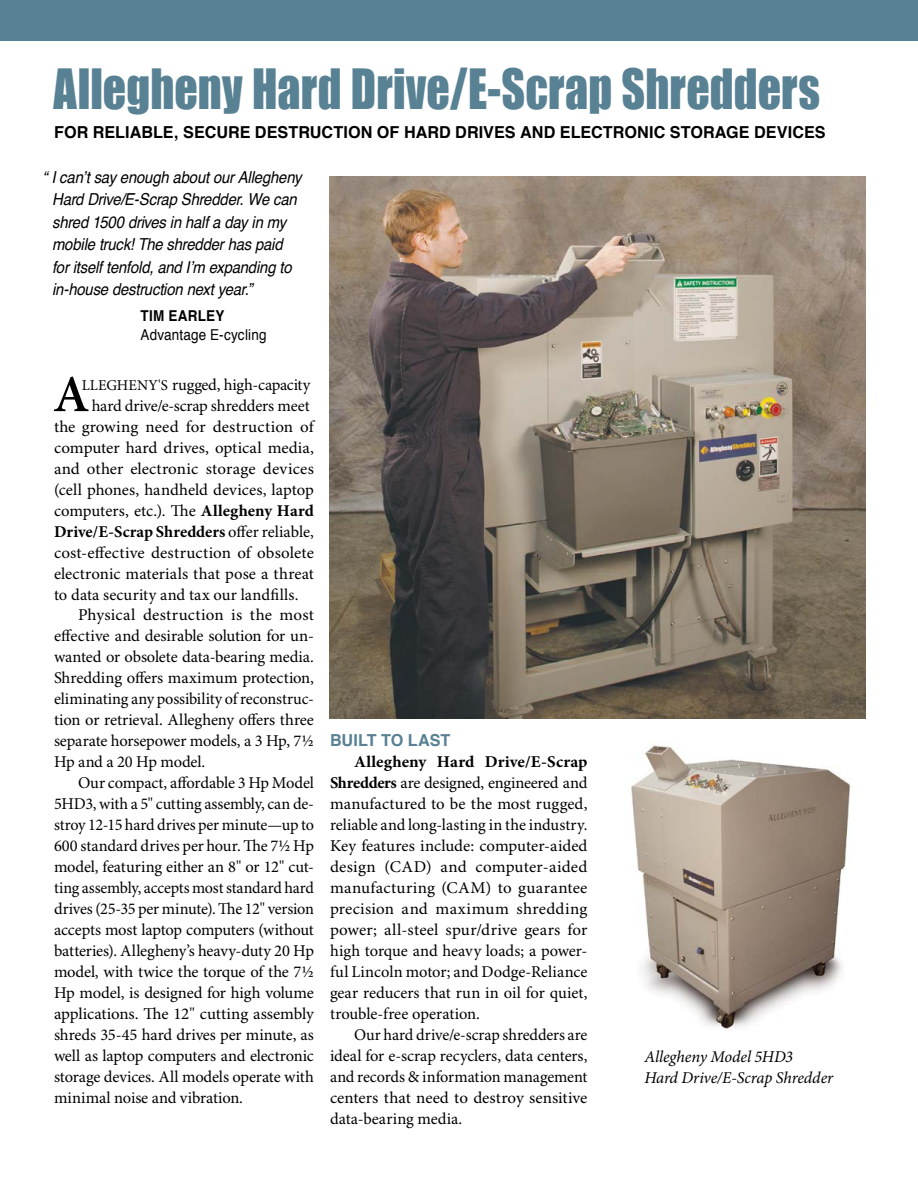
<style>
.page{position:relative;width:918px;height:1188px;background:#fff}
.page>*{position:absolute;margin:0;border:0;box-sizing:border-box;transform-origin:0 0}
.t1{font:600 52.05px "Minion Pro";color:#000}
.t2{font:51px "Impact";color:#588193;scale:.9 1}
.t3{font:16.5px/21px "Minion Pro";letter-spacing:-.005em;color:#000;text-align:justify}
.t4{font:italic 16.5px/22.5px "Helvetica";letter-spacing:-.01em;color:#000;scale:.9 1}
.t5{font:700 16.5px "Helvetica";letter-spacing:.005em;color:#000}
.t6{font:italic 16.5px/21px "Minion Pro";letter-spacing:-.005em;color:#000}
.t7{font:700 16.5px "Minion Pro";color:#000}
.t8{font:700 16.5px "Helvetica";color:#588193}
.t9{font:15px "Helvetica";letter-spacing:.015em;color:#000;scale:.9 1}
.t10{font:700 15px "Helvetica";letter-spacing:.025em;color:#000;scale:.9 1}
.s1{font-size:15px}
.s2{font-weight:700}
.s3{font-weight:400}
</style>
<div class="page">
<img style="left:330px;top:176px;width:535px;height:542px">
<div style="left:0;top:0;width:918px;height:41px;background:#588193"></div>
<img style="left:631px;top:745px;width:221px;height:284px">
<h2 class="t2" style="left:54px;top:58px;width:853px">Allegheny Hard Drive/E-Scrap Shredders</h2>
<p class="t5" style="left:54px;top:119px;width:773px">FOR RELIABLE, SECURE DESTRUCTION OF HARD DRIVES AND ELECTRONIC STORAGE DEVICES</p>
<p class="t4" style="left:52px;top:166px;width:279px;text-indent:-10px">“ I can’t say enough about our Allegheny Hard Drive/E-Scrap Shredder. We can shred 1500 drives in half a day in my mobile truck! The shredder has paid for itself tenfold, and I’m expanding to in-house destruction next year.”</p>
<p class="t10" style="left:141px;top:303px;width:95px">TIM EARLEY</p>
<p class="t9" style="left:141px;top:323px;width:142px">Advantage E-cycling</p>
<h1 class="t1" style="left:53px;top:363px;width:38px">A</h1>
<p class="t3" style="left:82px;top:375px;width:230px"><span class="s1">LLEGHENY'S</span> rugged, high-capacity</p>
<p class="t3" style="left:92px;top:396px;width:220px">hard drive/e-scrap shredders meet</p>
<p class="t3" style="left:54px;top:417px;width:261px">the growing need for destruction of</p>
<p class="t3" style="left:54px;top:438px;width:262px">computer hard drives, optical media,</p>
<p class="t3" style="left:54px;top:459px;width:261px">and other electronic storage devices</p>
<p class="t3" style="left:54px;top:480px;width:262px">(cell phones, handheld devices, laptop</p>
<p class="t3" style="left:54px;top:501px;width:262px">computers, etc.). The <span class="s2">Allegheny Hard</span></p>
<p class="t7" style="left:54px;top:520px;width:261px">Drive/E-Scrap Shredders <span class="s3">offer reliable,</span></p>
<p class="t3" style="left:54px;top:543px;width:261px">cost-effective destruction of obsolete</p>
<p class="t3" style="left:54px;top:564px;width:262px">electronic materials that pose a threat</p>
<p class="t3" style="left:54px;top:585px;width:246px">to data security and tax our landfills.</p>
<p class="t3" style="left:54px;top:605px;width:262px;text-indent:24px">Physical destruction is the most effective and desirable solution for un&shy;wanted or obsolete data-bearing media.<br>Shredding offers maximum protection, eliminating any possibility of reconstruc&shy;tion or retrieval. Allegheny offers three separate horsepower models, a 3 Hp, 71/2<br>Hp and a 20 Hp model.</p>
<p class="t3" style="left:54px;top:773px;width:262px;text-align:left;text-indent:24px">Our compact, affordable 3 Hp Model 5HD3, with a 5" cutting assembly, can de&shy;stroy 12-15 hard drives per minute—up to 600 standard drives per hour. The 7½ Hp model, featuring either an 8" or 12" cut&shy;ting assembly, accepts most standard hard drives (25-35 per minute). The 12" version accepts most laptop computers (without batteries). Allegheny’s heavy-duty 20 Hp model, with twice the torque of the 7½ Hp model, is designed for high volume applications. The 12" cutting assembly shreds 35-45 hard drives per minute, as well as laptop computers and electronic storage devices. All models operate with minimal noise and vibration.</p>
<p class="t8" style="left:330px;top:727px;width:122px">BUILT TO LAST</p>
<p class="t3" style="left:330px;top:752px;width:259px;text-indent:24px"><span class="s2">Allegheny Hard Drive/E-Scrap Shredders</span> are designed, engineered and manufactured to be the most rugged, reliable and long-lasting in the industry.<br>Key features include: computer-aided design (CAD) and computer-aided manufacturing (CAM) to guarantee precision and maximum shredding power; all-steel spur/drive gears for high torque and heavy loads; a power&shy;ful Lincoln motor; and Dodge-Reliance gear reducers that run in oil for quiet, trouble-free operation.</p>
<p class="t3" style="left:330px;top:1025px;width:259px;text-indent:24px">Our hard drive/e-scrap shredders are ideal for e-scrap recyclers, data centers, and records &amp; information management centers that need to destroy sensitive data-bearing media.</p>
<p class="t6" style="left:644px;top:1046px;width:191px">Allegheny Model 5HD3<br>Hard Drive/E-Scrap Shredder</p>
</div>
